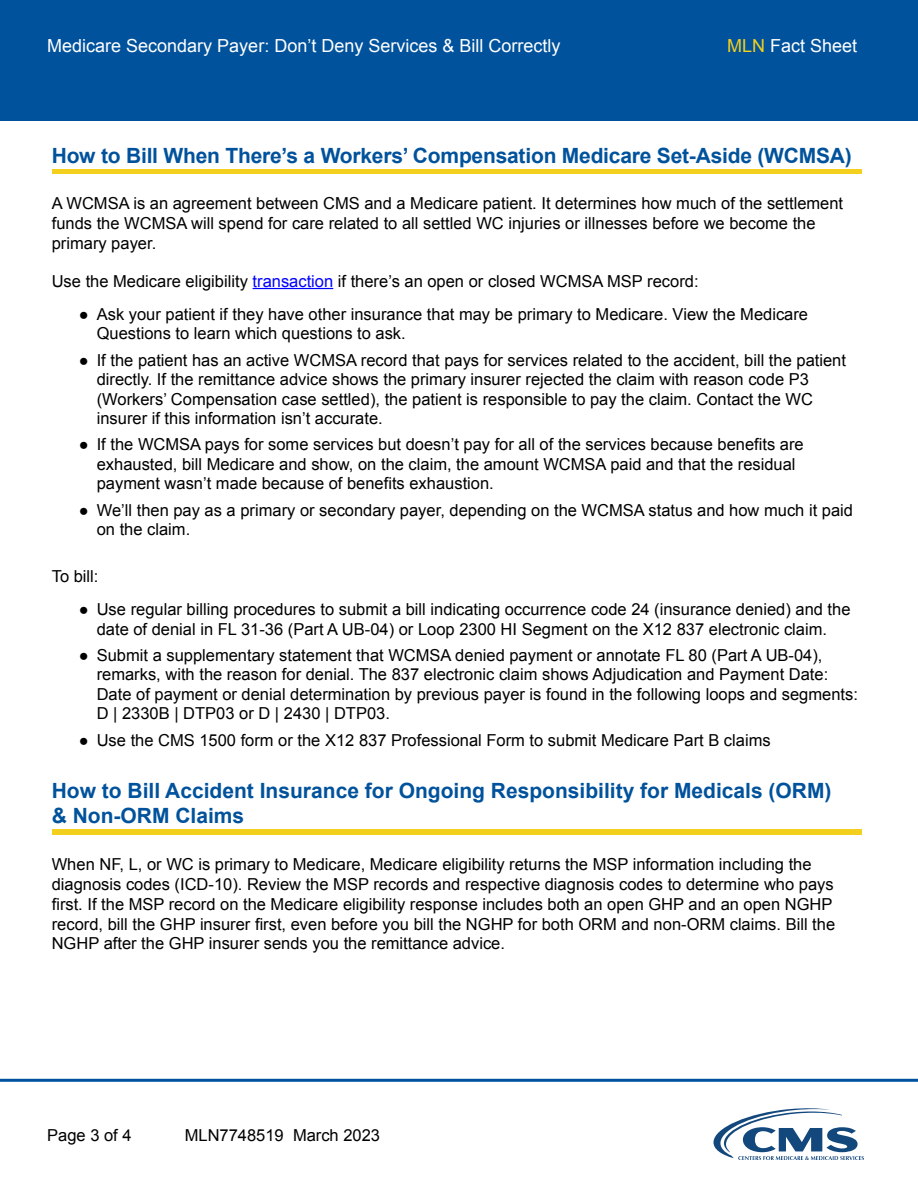
<style>
.page{position:relative;width:918px;height:1188px;background:#fff}
.page>*{position:absolute;margin:0;border:0;box-sizing:border-box;transform-origin:0 0}
.section_title_2{font:700 21px/25.2px "Arial";color:#00529c}
.t1{font:18px "Arial";color:#fff}
.t2{font:18px "Arial";color:#fff}
.Paragraph_Text{font:16.5px/19.5px "Arial";color:#000}
.t3{font:16.5px/19.5px "Arial";color:#000}
.s1{font-style:inherit}
.s2{color:#f3cf1e}
.s3{color:#00f}
</style>
<div class="page">
<div style="left:0;top:0;width:918px;height:120px;background:#00529c"></div>
<hr style="left:0;top:1079px;width:918px;height:3px;background:#00529c">
<svg style="left:713px;top:1108px;width:151px;height:52px"></svg>
<div style="left:52px;top:169px;width:810px;height:5px;background:#f3cf1e"></div>
<hr style="left:253px;top:288px;width:80px;height:1px;background:#00f">
<div style="left:52px;top:829px;width:810px;height:5px;background:#f3cf1e"></div>
<p class="t1" style="left:47px;top:34px;width:515px">Medicare Secondary Payer<span class="s1">:</span> Don’t Deny Services &amp; Bill Correctly</p>
<p class="t2" style="left:727px;top:34px;width:132px"><span class="s2">MLN</span> Fact Sheet</p>
<h2 class="section_title_2" style="left:52px;top:143px;width:802px">How to Bill When There’s a Workers’ Compensation Medicare Set-Aside (WCMSA)</h2>
<p class="Paragraph_Text" style="left:52px;top:194px;width:793px">A WCMSA is an agreement between CMS and a Medicare patient. It determines how much of the settlement funds the WCMSA will spend for care related to all settled WC injuries or illnesses before we become the <span class="s1">primary payer.</span></p>
<p class="Paragraph_Text" style="left:52px;top:271px;width:648px"><span class="s1">Use the Medicare eligibility</span> <span class="s3">transaction</span> if there’s an open or closed WCMSA MSP record:</p>
<p class="t3" style="left:97px;top:304px;width:713px;text-indent:-18px"><span class="s1">●</span> Ask your patient if they have other insurance that may be primary to Medicare. View the Medicare<br>Questions to learn which questions to ask.</p>
<p class="Paragraph_Text" style="left:97px;top:350px;width:751px;text-indent:-18px">● If the patient has an active WCMSA record that pays for services related to the accident, bill the patient directly. If the remittance advice shows the primary insurer rejected the claim with reason code P3 (Workers’ Compensation case settled), the patient is responsible to pay the claim. Contact the WC <span class="s1">insurer if this information isn’t accurate.</span></p>
<p class="Paragraph_Text" style="left:97px;top:435px;width:709px;text-indent:-18px">● If the WCMSA pays for some services but doesn’t pay for all of the services because benefits are exhausted, bill Medicare and show, on the claim, the amount WCMSA paid and that the residual payment wasn’t made because of benefits exhaustion.</p>
<p class="Paragraph_Text" style="left:97px;top:500px;width:758px;text-indent:-18px">● We’ll then pay as a primary or secondary payer, depending on the WCMSA status and how much it paid <span class="s1">on the claim.</span></p>
<p class="Paragraph_Text" style="left:52px;top:567px;width:48px">To bill:</p>
<p class="t3" style="left:79px;top:600px;width:773px;text-align:center"><span class="s1">●</span> Use regular billing procedures to submit a bill indicating occurrence code 24 (insurance denied) and the date of denial in FL 31-36 (Part A UB-04) or Loop 2300 HI Segment on the X12 837 electronic claim.</p>
<p class="Paragraph_Text" style="left:97px;top:646px;width:763px;text-indent:-18px">● Submit a supplementary statement that WCMSA denied payment or annotate FL 80 (Part A UB-04), remarks, with the reason for denial. The 837 electronic claim shows Adjudication and Payment Date:<br>Date of payment or denial determination by previous payer is found in the following loops and segments:<br>D | 2330B | DTP03 or D | 2430 | DTP03.</p>
<p class="Paragraph_Text" style="left:79px;top:730px;width:693px">● Use the CMS 1500 form or the X12 837 Professional Form to submit Medicare Part B claims</p>
<p class="section_title_2" style="left:52px;top:779px;width:781px">How to Bill Accident Insurance for Ongoing Responsibility for Medicals (ORM) &amp; Non-ORM Claims</p>
<p class="Paragraph_Text" style="left:52px;top:855px;width:785px">When NF, L, or WC is primary to Medicare, Medicare eligibility returns the MSP information including the diagnosis codes (ICD-10). Review the MSP records and respective diagnosis codes to determine who pays first. If the MSP record on the Medicare eligibility response includes both an open GHP and an open NGHP record, bill the GHP insurer first, even before you bill the NGHP for both ORM and non-ORM claims. Bill the <span class="s1">NGHP after the GHP insurer sends you the remittance advice.</span></p>
<p class="t3" style="left:47px;top:1125px;width:86px">Page 3 of 4</p>
<p class="Paragraph_Text" style="left:185px;top:1125px;width:197px">MLN7748519 March 2023</p>
</div>
